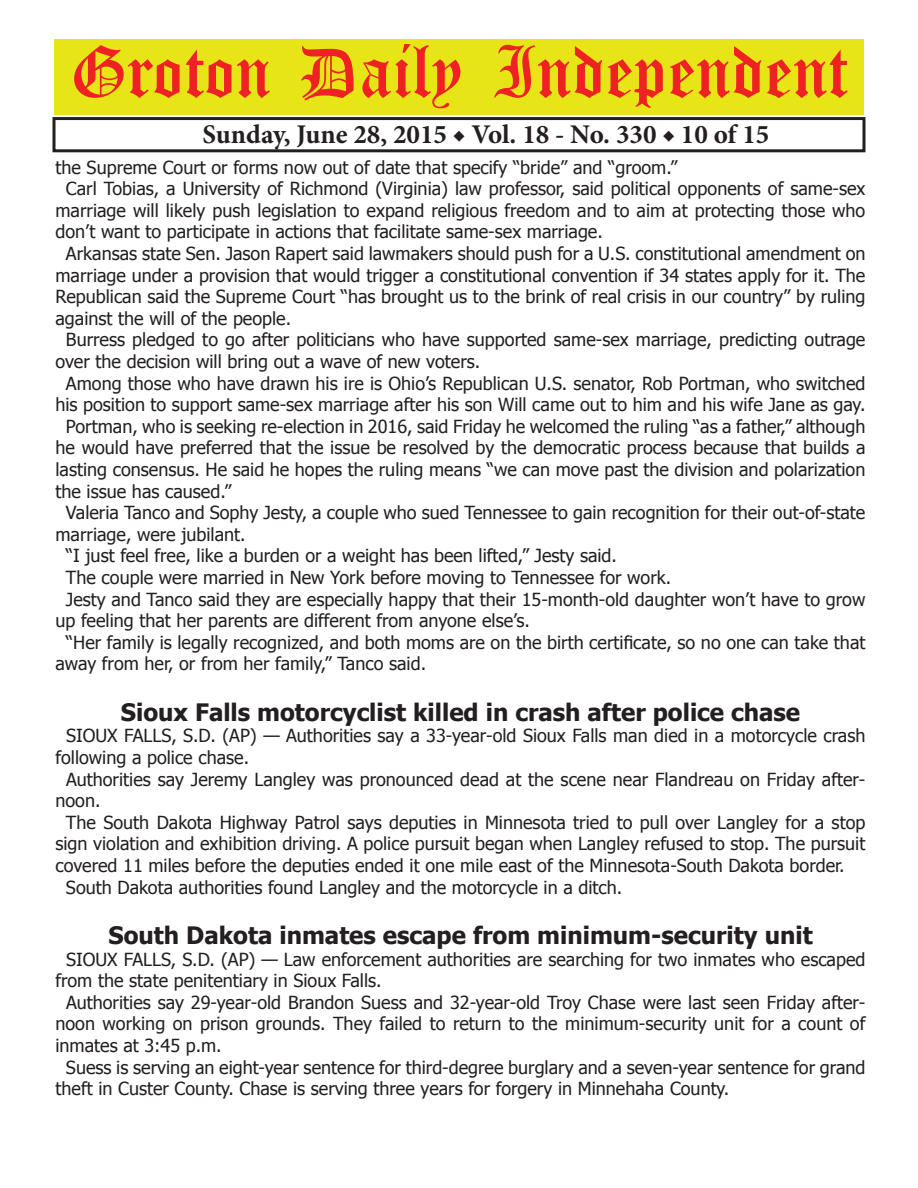
<style>
.page{position:relative;width:918px;height:1188px;background:#fff}
.page>*{position:absolute;margin:0;border:0;box-sizing:border-box;transform-origin:0 0}
.t1{font:54px "Old English Five";color:#ee2123}
.t2{font:700 27px "Minion Pro";color:#231f20}
.t3{font:700 24px "Tahoma";color:#231f20}
.t4{font:18px "Tahoma";color:#231f20}
</style>
<div class="page">
<div style="left:52px;top:117px;width:814px;height:35px;border:3px solid #231f20"></div>
<div style="left:54px;top:40px;width:810px;height:75px;background:#e7e515"></div>
<h1 class="t1" style="left:70px;top:47px;width:779px">Groton Daily Independent</h1>
<h2 class="t2" style="left:203px;top:116px;width:568px">Sunday, June 28, 2015 ◆ Vol. 18 - No. 330 ◆ 10 of 15</h2>
<p class="t4" style="left:56px;top:155px;width:623px">the Supreme Court or forms now out of date that specify “bride” and “groom.”</p>
<p class="t4" style="left:66px;top:177px;width:801px">Carl Tobias, a University of Richmond (Virginia) law professor, said political opponents of same-sex</p>
<p class="t4" style="left:56px;top:198px;width:811px">marriage will likely push legislation to expand religious freedom and to aim at protecting those who</p>
<p class="t4" style="left:56px;top:220px;width:549px">don’t want to participate in actions that facilitate same-sex marriage.</p>
<p class="t4" style="left:66px;top:241px;width:801px">Arkansas state Sen. Jason Rapert said lawmakers should push for a U.S. constitutional amendment on</p>
<p class="t4" style="left:56px;top:263px;width:811px">marriage under a provision that would trigger a constitutional convention if 34 states apply for it. The</p>
<p class="t4" style="left:56px;top:285px;width:811px">Republican said the Supreme Court “has brought us to the brink of real crisis in our country” by ruling</p>
<p class="t4" style="left:56px;top:306px;width:237px">against the will of the people.</p>
<p class="t4" style="left:66px;top:328px;width:801px">Burress pledged to go after politicians who have supported same-sex marriage, predicting outrage</p>
<p class="t4" style="left:56px;top:349px;width:426px">over the decision will bring out a wave of new voters.</p>
<p class="t4" style="left:66px;top:371px;width:801px">Among those who have drawn his ire is Ohio’s Republican U.S. senator, Rob Portman, who switched</p>
<p class="t4" style="left:56px;top:393px;width:812px">his position to support same-sex marriage after his son Will came out to him and his wife Jane as gay.</p>
<p class="t4" style="left:66px;top:414px;width:801px">Portman, who is seeking re-election in 2016, said Friday he welcomed the ruling “as a father,” although</p>
<p class="t4" style="left:56px;top:436px;width:811px">he would have preferred that the issue be resolved by the democratic process because that builds a</p>
<p class="t4" style="left:56px;top:457px;width:811px">lasting consensus. He said he hopes the ruling means “we can move past the division and polarization</p>
<p class="t4" style="left:56px;top:479px;width:177px">the issue has caused.”</p>
<p class="t4" style="left:66px;top:501px;width:801px">Valeria Tanco and Sophy Jesty, a couple who sued Tennessee to gain recognition for their out-of-state</p>
<p class="t4" style="left:56px;top:522px;width:192px">marriage, were jubilant.</p>
<p class="t4" style="left:66px;top:544px;width:553px">“I just feel free, like a burden or a weight has been lifted,” Jesty said.</p>
<p class="t4" style="left:66px;top:565px;width:607px">The couple were married in New York before moving to Tennessee for work.</p>
<p class="t4" style="left:66px;top:587px;width:801px">Jesty and Tanco said they are especially happy that their 15-month-old daughter won’t have to grow</p>
<p class="t4" style="left:56px;top:609px;width:476px">up feeling that her parents are different from anyone else’s.</p>
<p class="t4" style="left:66px;top:630px;width:801px">“Her family is legally recognized, and both moms are on the birth certificate, so no one can take that</p>
<p class="t4" style="left:56px;top:652px;width:372px">away from her, or from her family,” Tanco said.</p>
<h3 class="t3" style="left:121px;top:695px;width:681px">Sioux Falls motorcyclist killed in crash after police chase</h3>
<p class="t4" style="left:66px;top:724px;width:801px">SIOUX FALLS, S.D. (AP) — Authorities say a 33-year-old Sioux Falls man died in a motorcycle crash</p>
<p class="t4" style="left:56px;top:745px;width:195px">following a police chase.</p>
<p class="t4" style="left:66px;top:767px;width:801px">Authorities say Jeremy Langley was pronounced dead at the scene near Flandreau on Friday after-</p>
<p class="t4" style="left:55px;top:789px;width:47px">noon.</p>
<p class="t4" style="left:66px;top:810px;width:801px">The South Dakota Highway Patrol says deputies in Minnesota tried to pull over Langley for a stop</p>
<p class="t4" style="left:55px;top:832px;width:811px">sign violation and exhibition driving. A police pursuit began when Langley refused to stop. The pursuit</p>
<p class="t4" style="left:55px;top:853px;width:791px">covered 11 miles before the deputies ended it one mile east of the Minnesota-South Dakota border.</p>
<p class="t4" style="left:66px;top:875px;width:558px">South Dakota authorities found Langley and the motorcycle in a ditch.</p>
<h3 class="t3" style="left:109px;top:918px;width:706px">South Dakota inmates escape from minimum-security unit</h3>
<p class="t4" style="left:66px;top:947px;width:801px">SIOUX FALLS, S.D. (AP) — Law enforcement authorities are searching for two inmates who escaped</p>
<p class="t4" style="left:56px;top:969px;width:328px">from the state penitentiary in Sioux Falls.</p>
<p class="t4" style="left:66px;top:990px;width:801px">Authorities say 29-year-old Brandon Suess and 32-year-old Troy Chase were last seen Friday after-</p>
<p class="t4" style="left:55px;top:1012px;width:811px">noon working on prison grounds. They failed to return to the minimum-security unit for a count of</p>
<p class="t4" style="left:55px;top:1033px;width:168px">inmates at 3:45 p.m.</p>
<p class="t4" style="left:66px;top:1055px;width:801px">Suess is serving an eight-year sentence for third-degree burglary and a seven-year sentence for grand</p>
<p class="t4" style="left:55px;top:1077px;width:675px">theft in Custer County. Chase is serving three years for forgery in Minnehaha County.</p>
</div>
